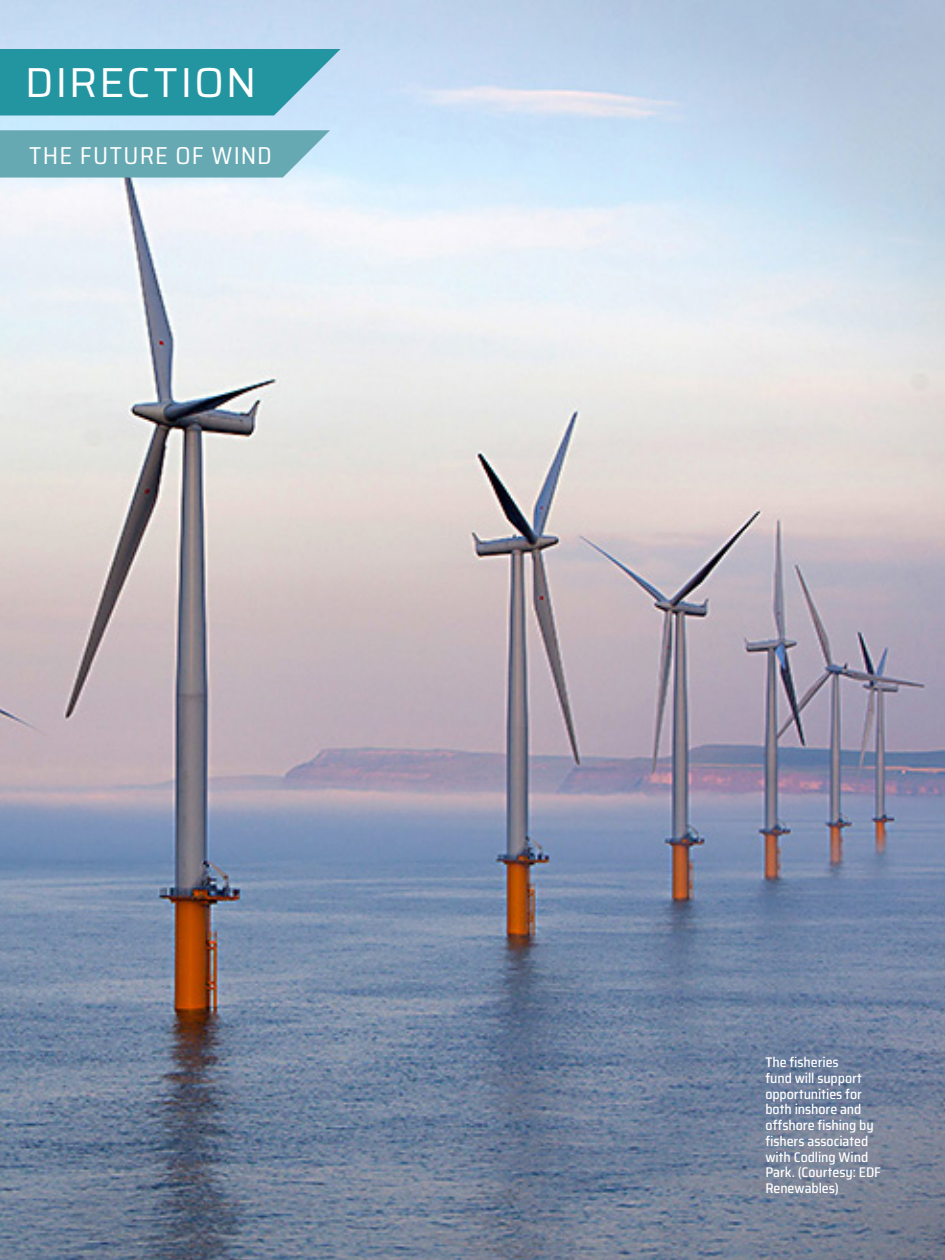
<style>
.page{position:relative;width:945px;height:1260px;background:#fff}
.page>*{position:absolute;margin:0;border:0;box-sizing:border-box;transform-origin:0 0}
.TOC_-_Label{font:42px "Saira";letter-spacing:.04em;color:#fff}
.Section_-_Sublabel_2{font:semi-condensed 24.5px "Saira";letter-spacing:.045em;color:#fff}
.Photo_caption{font:500 semi-condensed 14px/15.8px "Saira";letter-spacing:-.005em;color:#fff}
</style>
<div class="page">
<img style="left:0;top:0;width:945px;height:1260px">
<svg style="left:0;top:130px;width:330px;height:48px;background:#70aeb9"></svg>
<svg style="left:0;top:49px;width:341px;height:66px;background:#339ca9"></svg>
<p class="TOC_-_Label" style="left:25px;top:50px;width:233px">DIRECTION</p>
<p class="Section_-_Sublabel_2" style="left:29px;top:137px;width:244px">THE FUTURE OF WIND</p>
<p class="Photo_caption" style="left:765px;top:1054px;width:117px">The fisheries<br>fund will support opportunities for both inshore and offshore fishing by fishers associated with Codling Wind<br>Park. (Courtesy: EDF<br>Renewables)</p>
</div>
